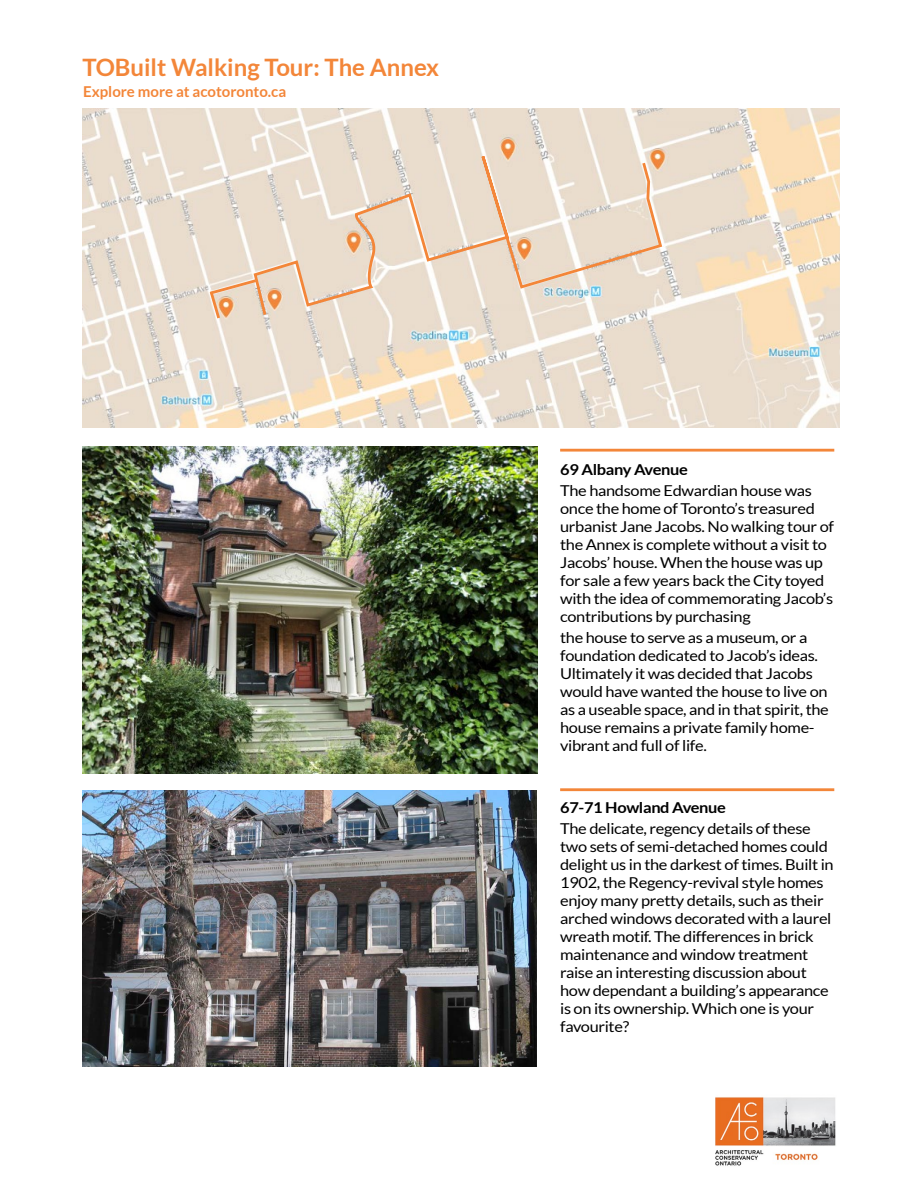
<style>
.page{position:relative;width:918px;height:1188px;background:#fff}
.page>*{position:absolute;margin:0;border:0;box-sizing:border-box;transform-origin:0 0}
.t1{font:700 24px "Lato";color:#f38639}
.t2{font:15px/18px "Lato";letter-spacing:-.02em;color:#000;scale:1.09 1}
.t3{font:700 15px "Lato";letter-spacing:-.02em;color:#000;scale:1.09 1}
.t4{font:700 15px "Lato";color:#f38639}
</style>
<div class="page">
<img style="left:82px;top:108px;width:758px;height:319px">
<svg style="left:207px;top:318px;width:52px;height:3px"></svg>
<svg style="left:159px;top:108px;width:505px;height:210px;background:#eadbcc"></svg>
<img style="left:82px;top:446px;width:456px;height:327px">
<img style="left:82px;top:790px;width:455px;height:277px">
<hr style="left:560px;top:449px;width:274px;height:3px;background:#f38639">
<hr style="left:560px;top:788px;width:274px;height:3px;background:#f38639">
<img style="left:716px;top:1097px;width:120px;height:69px">
<h1 class="t1" style="left:82px;top:54px;width:358px">TOBuilt Walking Tour: The Annex</h1>
<p class="t4" style="left:83px;top:83px;width:205px">Explore more at acotoronto.ca</p>
<p class="t3" style="left:560px;top:461px;width:119px">69 Albany Avenue</p>
<p class="t2" style="left:560px;top:481px;width:253px">The handsome Edwardian house was once the home of Toronto’s treasured urbanist Jane Jacobs. No walking tour of the Annex is complete without a visit to Jacobs’ house. When the house was up for sale a few years back the City toyed with the idea of commemorating Jacob’s contributions by purchasing</p>
<p class="t2" style="left:560px;top:628px;width:248px">the house to serve as a museum, or a foundation dedicated to Jacob’s ideas.<br>Ultimately it was decided that Jacobs would have wanted the house to live on as a useable space, and in that spirit, the house remains a private family home&shy;vibrant and full of life.</p>
<p class="t3" style="left:560px;top:799px;width:154px">67-71 Howland Avenue</p>
<p class="t2" style="left:560px;top:820px;width:252px">The delicate, regency details of these two sets of semi-detached homes could delight us in the darkest of times. Built in 1902, the Regency-revival style homes enjoy many pretty details, such as their arched windows decorated with a laurel wreath motif. The differences in brick maintenance and window treatment raise an interesting discussion about how dependant a building’s appearance is on its ownership. Which one is your favourite?</p>
</div>
